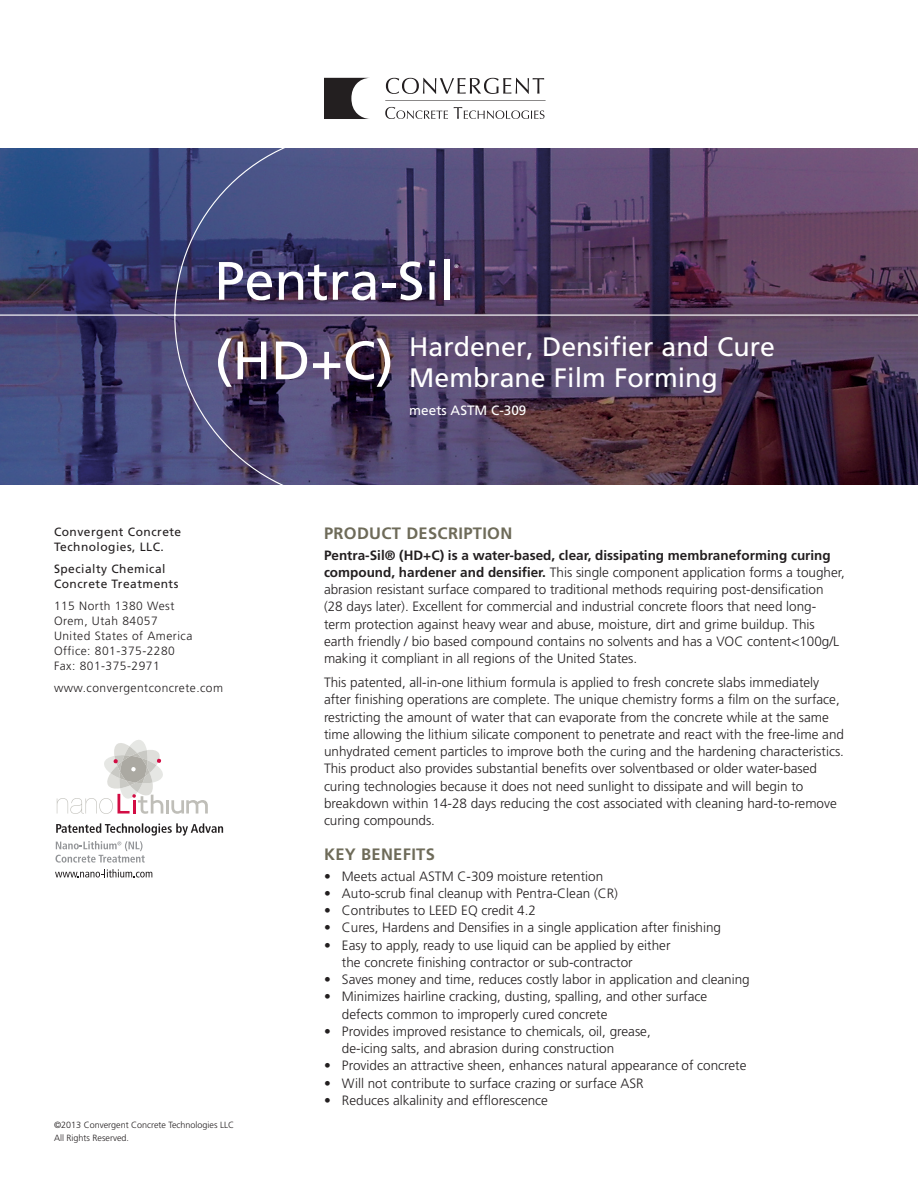
<style>
.page{position:relative;width:918px;height:1188px;background:#fff}
.page>*{position:absolute;margin:0;border:0;box-sizing:border-box;transform-origin:0 0}
.t1{font:54px "Frutiger";color:#fff}
.t2{font:26.7px/31.2px "Frutiger";color:#fff}
.t3{font:700 16.5px "Frutiger";letter-spacing:.02em;color:#6e6b59}
.t4{font:300 13.5px/17.2px "Frutiger";color:#231f20}
.t5{font:13.5px "Frutiger";color:#fff}
.t6{font:300 12px/15px "Frutiger";letter-spacing:.04em;color:#231f20}
.t7{font:12px/15px "Frutiger";letter-spacing:.04em;color:#231f20}
.t8{font:300 9px/13.5px "Frutiger";color:#231f20}
.t9{font:5.25px "Frutiger";color:#fff}
.s1{font-weight:700}
</style>
<div class="page">
<svg style="left:0;top:148px;width:918px;height:337px;background:#4b3f65"></svg>
<hr style="left:166px;top:800px;width:3px;height:14px;background:#bfbeb8">
<svg style="left:171px;top:800px;width:37px;height:14px"></svg>
<svg style="left:57px;top:740px;width:107px;height:74px"></svg>
<svg style="left:55px;top:823px;width:168px;height:40px"></svg>
<svg style="left:55px;top:869px;width:97px;height:9px"></svg>
<svg style="left:324px;top:78px;width:45px;height:41px"></svg>
<svg style="left:386px;top:78px;width:158px;height:16px"></svg>
<svg style="left:385px;top:107px;width:63px;height:12px"></svg>
<svg style="left:454px;top:107px;width:91px;height:12px"></svg>
<svg style="left:385px;top:100px;width:161px;height:1px"></svg>
<h1 class="t1" style="left:214px;top:249px;width:242px">Pentra-Sil</h1>
<p class="t9" style="left:455px;top:263px;width:6px">®</p>
<h1 class="t1" style="left:214px;top:329px;width:181px">(HD+C)</h1>
<h2 class="t2" style="left:409px;top:330px;width:367px">Hardener, Densifier and Cure<br>Membrane Film Forming</h2>
<p class="t5" style="left:409px;top:403px;width:119px">meets ASTM C-309</p>
<p class="t7" style="left:54px;top:525px;width:129px">Convergent Concrete<br>Technologies, LLC.</p>
<p class="t7" style="left:54px;top:561px;width:126px">Specialty Chemical<br>Concrete Treatments</p>
<p class="t6" style="left:54px;top:598px;width:140px">115 North 1380 West<br>Orem, Utah 84057<br>United States of America<br>Office: 801-375-2280<br>Fax: 801-375-2971</p>
<p class="t6" style="left:54px;top:680px;width:171px">www.convergentconcrete.com</p>
<p class="t8" style="left:54px;top:1118px;width:182px">©2013 Convergent Concrete Technologies LLC<br>All Rights Reserved.</p>
<p class="t3" style="left:324px;top:524px;width:190px">PRODUCT DESCRIPTION</p>
<p class="t4" style="left:324px;top:546px;width:522px"><span class="s1">Pentra-Sil® (HD+C) is a water-based, clear, dissipating membraneforming curing compound, hardener and densifier.</span> This single component application forms a tougher, abrasion resistant surface compared to traditional methods requiring post-densification (28 days later). Excellent for commercial and industrial concrete floors that need long&shy;term protection against heavy wear and abuse, moisture, dirt and grime buildup. This earth friendly / bio based compound contains no solvents and has a VOC content&lt;100g/L making it compliant in all regions of the United States.</p>
<p class="t4" style="left:324px;top:674px;width:522px">This patented, all-in-one lithium formula is applied to fresh concrete slabs immediately after finishing operations are complete. The unique chemistry forms a film on the surface, restricting the amount of water that can evaporate from the concrete while at the same time allowing the lithium silicate component to penetrate and react with the free-lime and unhydrated cement particles to improve both the curing and the hardening characteristics.<br>This product also provides substantial benefits over solventbased or older water-based curing technologies because it does not need sunlight to dissipate and will begin to breakdown within 14-28 days reducing the cost associated with cleaning hard-to-remove curing compounds.</p>
<p class="t3" style="left:324px;top:845px;width:112px">KEY BENEFITS</p>
<p class="t4" style="left:324px;top:867px;width:281px">• Meets actual ASTM C-309 moisture retention</p>
<p class="t4" style="left:324px;top:885px;width:296px">• Auto-scrub final cleanup with Pentra-Clean (CR)</p>
<p class="t4" style="left:324px;top:902px;width:214px">• Contributes to LEED EQ credit 4.2</p>
<p class="t4" style="left:324px;top:919px;width:399px">• Cures, Hardens and Densifies in a single application after finishing</p>
<p class="t4" style="left:342px;top:936px;width:330px;text-indent:-18px">• Easy to apply, ready to use liquid can be applied by either the concrete finishing contractor or sub-contractor</p>
<p class="t4" style="left:324px;top:971px;width:427px">• Saves money and time, reduces costly labor in application and cleaning</p>
<p class="t4" style="left:342px;top:988px;width:367px;text-indent:-18px">• Minimizes hairline cracking, dusting, spalling, and other surface defects common to improperly cured concrete</p>
<p class="t4" style="left:342px;top:1023px;width:310px;text-indent:-18px">• Provides improved resistance to chemicals, oil, grease, de-icing salts, and abrasion during construction</p>
<p class="t4" style="left:324px;top:1057px;width:424px">• Provides an attractive sheen, enhances natural appearance of concrete</p>
<p class="t4" style="left:324px;top:1074px;width:321px">• Will not contribute to surface crazing or surface ASR</p>
<p class="t4" style="left:324px;top:1092px;width:226px">• Reduces alkalinity and efflorescence</p>
</div>
